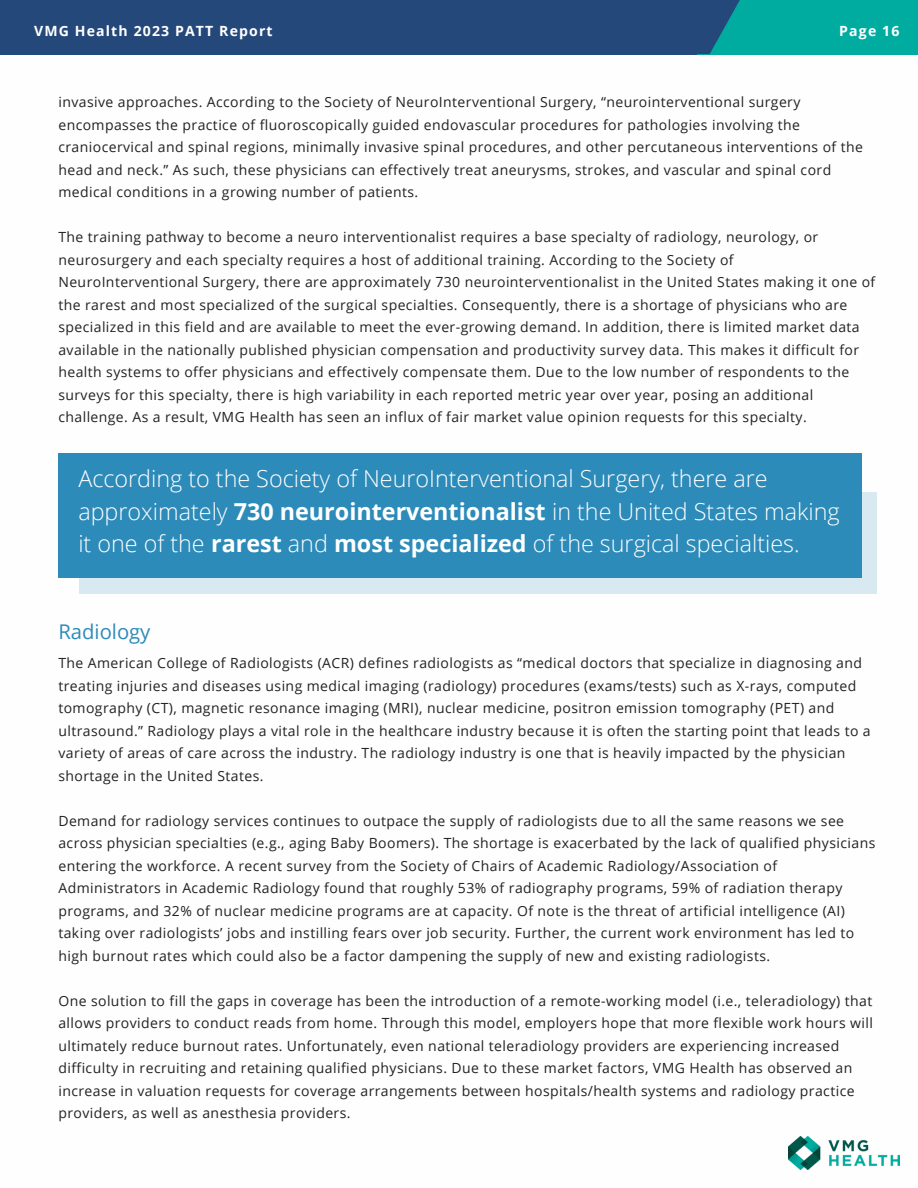
<style>
.page{position:relative;width:918px;height:1188px;background:#fff}
.page>*{position:absolute;margin:0;border:0;box-sizing:border-box;transform-origin:0 0}
.t1{font:300 23.4px/32.7px "Open Sans";color:#fff}
.t2{font:20.25px "Open Sans";color:#2d8bba}
.t3{font:700 14.1px "Open Sans";letter-spacing:.08em;color:#fff}
.t4{font:13.95px/22.5px "Open Sans";letter-spacing:.03em;color:#222}
.s1{font-weight:700}
</style>
<div class="page">
<div style="left:0;top:0;width:918px;height:54px;background:#00aca0"></div>
<svg style="left:696px;top:0;width:44px;height:54px"></svg>
<div style="left:0;top:0;width:696px;height:54px;background:#25487b"></div>
<div style="left:58px;top:453px;width:804px;height:125px;background:#2d8bba"></div>
<svg style="left:80px;top:493px;width:797px;height:101px"></svg>
<img style="left:788px;top:1136px;width:112px;height:34px">
<p class="t3" style="left:34px;top:21px;width:240px">VMG Health 2023 PATT Report</p>
<p class="t3" style="left:839px;top:21px;width:62px">Page 16</p>
<p class="t4" style="left:58px;top:90px;width:806px">invasive approaches. According to the Society of NeuroInterventional Surgery, “neurointerventional surgery encompasses the practice of fluoroscopically guided endovascular procedures for pathologies involving the craniocervical and spinal regions, minimally invasive spinal procedures, and other percutaneous interventions of the head and neck.” As such, these physicians can effectively treat aneurysms, strokes, and vascular and spinal cord medical conditions in a growing number of patients.</p>
<p class="t4" style="left:58px;top:225px;width:818px">The training pathway to become a neuro interventionalist requires a base specialty of radiology, neurology, or neurosurgery and each specialty requires a host of additional training. According to the Society of NeuroInterventional Surgery, there are approximately 730 neurointerventionalist in the United States making it one of the rarest and most specialized of the surgical specialties. Consequently, there is a shortage of physicians who are specialized in this field and are available to meet the ever-growing demand. In addition, there is limited market data available in the nationally published physician compensation and productivity survey data. This makes it difficult for health systems to offer physicians and effectively compensate them. Due to the low number of respondents to the surveys for this specialty, there is high variability in each reported metric year over year, posing an additional challenge. As a result, VMG Health has seen an influx of fair market value opinion requests for this specialty.</p>
<p class="t1" style="left:78px;top:461px;width:763px">According to the Society of NeuroInterventional Surgery, there are approximately <span class="s1">730 neurointerventionalist</span> in the United States making it one of the <span class="s1">rarest</span> and <span class="s1">most specialized</span> of the surgical specialties.</p>
<p class="t2" style="left:58px;top:618px;width:94px">Radiology</p>
<p class="t4" style="left:58px;top:651px;width:814px">The American College of Radiologists (ACR) defines radiologists as “medical doctors that specialize in diagnosing and treating injuries and diseases using medical imaging (radiology) procedures (exams/tests) such as X-rays, computed tomography (CT), magnetic resonance imaging (MRI), nuclear medicine, positron emission tomography (PET) and ultrasound.” Radiology plays a vital role in the healthcare industry because it is often the starting point that leads to a variety of areas of care across the industry. The radiology industry is one that is heavily impacted by the physician shortage in the United States.</p>
<p class="t4" style="left:58px;top:809px;width:818px">Demand for radiology services continues to outpace the supply of radiologists due to all the same reasons we see across physician specialties (e.g., aging Baby Boomers). The shortage is exacerbated by the lack of qualified physicians entering the workforce. A recent survey from the Society of Chairs of Academic Radiology/Association of Administrators in Academic Radiology found that roughly 53% of radiography programs, 59% of radiation therapy programs, and 32% of nuclear medicine programs are at capacity. Of note is the threat of artificial intelligence (AI) taking over radiologists’ jobs and instilling fears over job security. Further, the current work environment has led to high burnout rates which could also be a factor dampening the supply of new and existing radiologists.</p>
<p class="t4" style="left:58px;top:989px;width:816px">One solution to fill the gaps in coverage has been the introduction of a remote-working model (i.e., teleradiology) that allows providers to conduct reads from home. Through this model, employers hope that more flexible work hours will ultimately reduce burnout rates. Unfortunately, even national teleradiology providers are experiencing increased difficulty in recruiting and retaining qualified physicians. Due to these market factors, VMG Health has observed an increase in valuation requests for coverage arrangements between hospitals/health systems and radiology practice providers, as well as anesthesia providers.</p>
</div>
